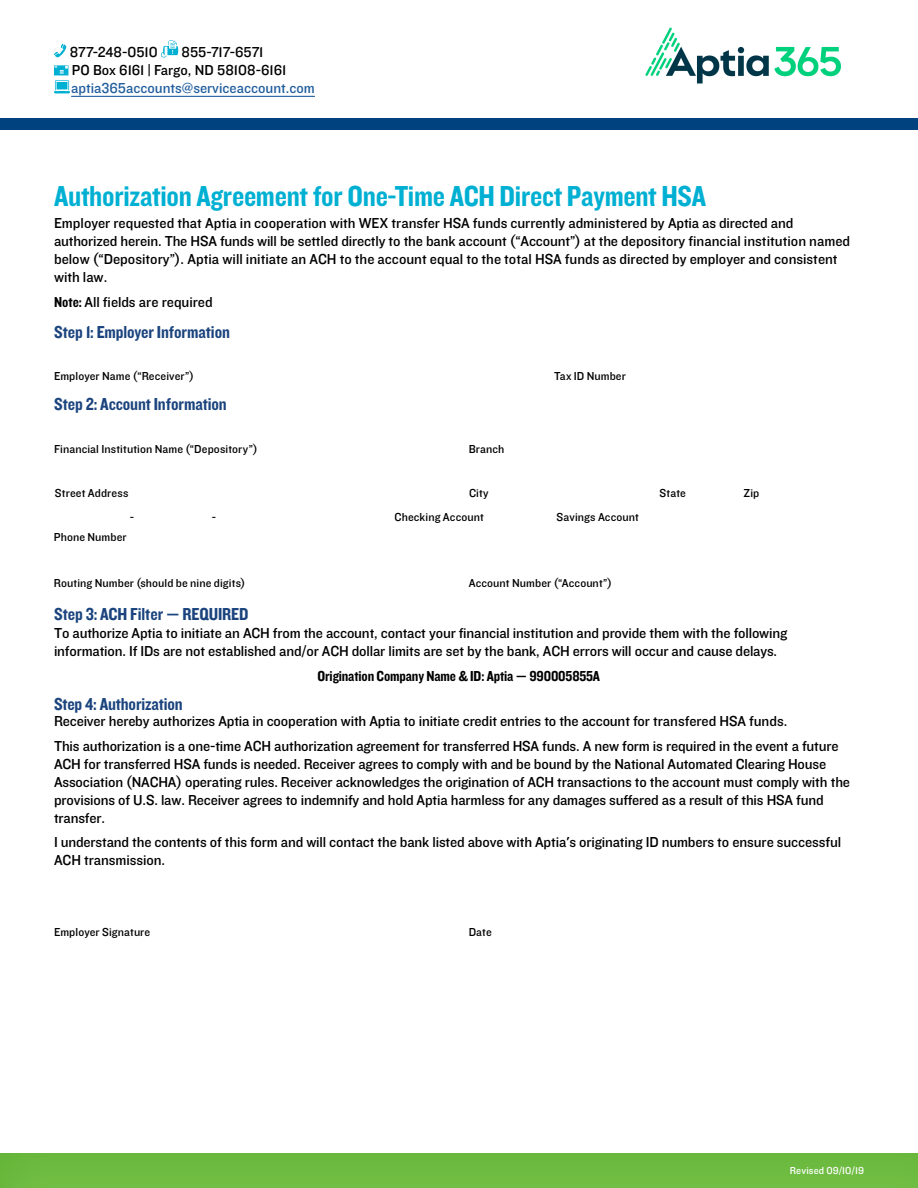
<style>
.page{position:relative;width:918px;height:1188px;background:#fff}
.page>*{position:absolute;margin:0;border:0;box-sizing:border-box;transform-origin:0 0}
.t1{font:30px "Knockout 50 Welterweight";letter-spacing:-.01em;color:#00b0d3}
.t2{font:18px "Knockout 50 Welterweight";letter-spacing:-.005em;color:#1b447e}
.t3{font:15px/18px "Knockout 31 Junior Middlewt";letter-spacing:-.01em;color:#000}
.t4{font:15px "Knockout 50 Welterweight";letter-spacing:-.01em;color:#000}
.t5{font:15px "Knockout 31 Junior Middlewt";color:#215e9e}
.t6{font:12px "Knockout 31 Junior Middlewt";letter-spacing:.005em;color:#000}
.t7{font:10.5px "Knockout 31 Junior Middlewt";letter-spacing:.01em;color:#fff}
.s1{font-family:"Knockout 50 Welterweight"}
</style>
<div class="page">
<div style="left:0;top:1141px;width:918px;height:47px;background:#72bf44;opacity:.3"></div>
<div style="left:0;top:118px;width:918px;height:12px;background:#004280"></div>
<svg style="left:54px;top:43px;width:12px;height:14px"></svg>
<svg style="left:161px;top:40px;width:18px;height:17px"></svg>
<svg style="left:54px;top:65px;width:16px;height:28px"></svg>
<hr style="left:71px;top:96px;width:244px;height:1px;background:#215e9e">
<img style="left:645px;top:27px;width:196px;height:57px">
<p class="t3" style="left:70px;top:43px;width:89px">877-248-0510</p>
<p class="t3" style="left:72px;top:43px;width:216px;text-indent:110px">855-717-6571<br>PO Box 6161 | Fargo, ND 58108-6161</p>
<p class="t5" style="left:71px;top:78px;width:245px">aptia365accounts@serviceaccount.com</p>
<h1 class="t1" style="left:54px;top:177px;width:654px">Authorization Agreement for One-Time ACH Direct Payment HSA</h1>
<p class="t3" style="left:54px;top:213px;width:798px">Employer requested that Aptia in cooperation with WEX transfer HSA funds currently administered by Aptia as directed and authorized herein. The HSA funds will be settled directly to the bank account (“Account”) at the depository financial institution named below (“Depository”). Aptia will initiate an ACH to the account equal to the total HSA funds as directed by employer and consistent with law.</p>
<p class="t3" style="left:54px;top:292px;width:160px"><span class="s1">Note:</span> All fields are required</p>
<p class="t2" style="left:54px;top:320px;width:177px">Step 1: Employer Information</p>
<p class="t6" style="left:54px;top:368px;width:141px">Employer Name (“Receiver”)</p>
<p class="t6" style="left:554px;top:367px;width:73px">Tax ID Number</p>
<p class="t2" style="left:54px;top:393px;width:174px">Step 2: Account Information</p>
<p class="t6" style="left:54px;top:441px;width:205px">Financial Institution Name (“Depository”)</p>
<p class="t6" style="left:469px;top:441px;width:37px">Branch</p>
<p class="t6" style="left:55px;top:485px;width:75px">Street Address</p>
<p class="t6" style="left:469px;top:485px;width:21px">City</p>
<p class="t6" style="left:130px;top:509px;width:6px">-</p>
<p class="t6" style="left:212px;top:509px;width:6px">-</p>
<p class="t6" style="left:395px;top:509px;width:91px">Checking Account</p>
<p class="t6" style="left:557px;top:509px;width:84px">Savings Account</p>
<p class="t6" style="left:54px;top:529px;width:74px">Phone Number</p>
<p class="t6" style="left:54px;top:575px;width:193px">Routing Number (should be nine digits)</p>
<p class="t6" style="left:469px;top:574px;width:145px">Account Number (“Account”)</p>
<p class="t2" style="left:54px;top:603px;width:196px">Step 3: ACH Filter — REQUIRED</p>
<p class="t6" style="left:660px;top:485px;width:28px">State</p>
<p class="t6" style="left:744px;top:485px;width:17px">Zip</p>
<p class="t3" style="left:54px;top:624px;width:735px">To authorize Aptia to initiate an ACH from the account, contact your financial institution and provide them with the following information. If IDs are not established and/or ACH dollar limits are set by the bank, ACH errors will occur and cause delays.</p>
<p class="t4" style="left:317px;top:666px;width:284px">Origination Company Name &amp; ID: Aptia — 990005855A</p>
<p class="t2" style="left:54px;top:692px;width:130px">Step 4: Authorization</p>
<p class="t3" style="left:54px;top:708px;width:786px;line-height:24.8px">Receiver hereby authorizes Aptia in cooperation with Aptia to initiate credit entries to the account for transfered HSA funds.<br>This authorization is a one-time ACH authorization agreement for transferred HSA funds. A new form is required in the event a future</p>
<p class="t3" style="left:54px;top:754px;width:798px">ACH for transferred HSA funds is needed. Receiver agrees to comply with and be bound by the National Automated Clearing House Association (NACHA) operating rules. Receiver acknowledges the origination of ACH transactions to the account must comply with the provisions of U.S. law. Receiver agrees to indemnify and hold Aptia harmless for any damages suffered as a result of this HSA fund transfer.</p>
<p class="t3" style="left:54px;top:833px;width:789px">I understand the contents of this form and will contact the bank listed above with Aptia's originating ID numbers to ensure successful<br>ACH transmission.</p>
<p class="t6" style="left:54px;top:924px;width:98px">Employer Signature</p>
<p class="t6" style="left:469px;top:924px;width:25px">Date</p>
<p class="t7" style="left:790px;top:1163px;width:76px">Revised 09/10/19</p>
</div>
